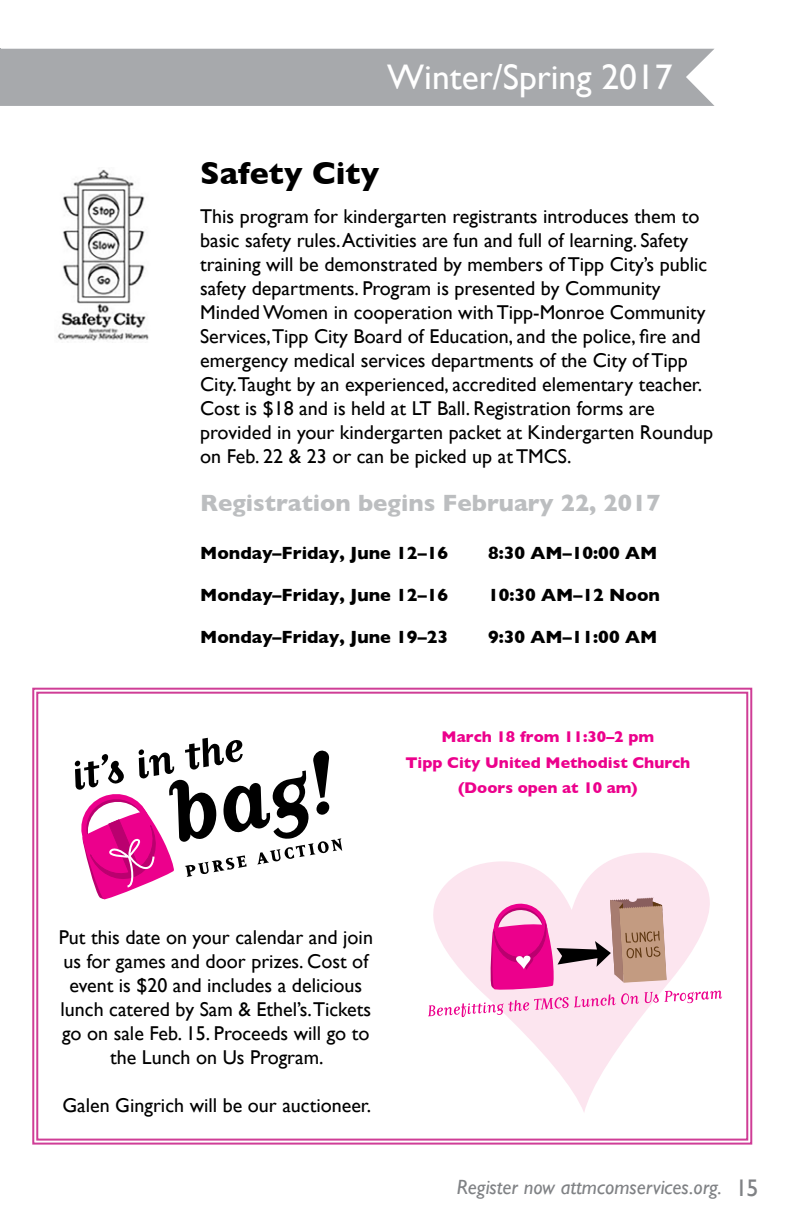
<style>
.page{position:relative;width:792px;height:1224px;background:#fff}
.page>*{position:absolute;margin:0;border:0;box-sizing:border-box;transform-origin:0 0}
.t1{font:35.6px "Gill Sans";color:#fff}
.t2{font:700 32px "Gill Sans";color:#000}
.t3{font:700 24px "Gill Sans";color:#bcbec0}
.t4{font:italic 20.6px "Gill Sans";color:#808285}
.t5{font:20px/24px "Gill Sans";color:#000}
.t6{font:700 18px "Gill Sans";color:#000}
.t7{font:700 15.8px/25.6px "Gill Sans";color:#ec008c;text-align:center}
.s1{font-style:normal;font-size:24px}
</style>
<div class="page">
<svg style="left:32px;top:687px;width:721px;height:458px"></svg>
<div style="left:36px;top:692px;width:712px;height:449px;border:2px solid #cf3d96"></div>
<div style="left:0;top:49px;width:715px;height:57px;background:#a7a9ac"></div>
<img style="left:57px;top:169px;width:92px;height:173px">
<svg style="left:75px;top:738px;width:271px;height:175px"></svg>
<svg style="left:432px;top:852px;width:278px;height:261px"></svg>
<svg style="left:416px;top:897px;width:306px;height:120px"></svg>
<h1 class="t1" style="left:387px;top:56px;width:287px">Winter/Spring 2017</h1>
<h2 class="t2" style="left:200px;top:148px;width:181px">Safety City</h2>
<p class="t5" style="left:200px;top:204px;width:515px">This program for kindergarten registrants introduces them to basic safety rules. Activities are fun and full of learning. Safety training will be demonstrated by members of Tipp City’s public safety departments. Program is presented by Community Minded Women in cooperation with Tipp-Monroe Community Services,Tipp City Board of Education, and the police, fire and emergency medical services departments of the City of Tipp City.Taught by an experienced, accredited elementary teacher.<br>Cost is $18 and is held at LT Ball. Registration forms are provided in your kindergarten packet at Kindergarten Roundup on Feb. 22 &amp; 23 or can be picked up at TMCS.</p>
<p class="t3" style="left:200px;top:484px;width:462px">Registration begins February 22, 2017</p>
<p class="t6" style="left:200px;top:539px;width:249px">Monday–Friday, June 12–16</p>
<p class="t6" style="left:488px;top:539px;width:171px">8:30 AM–10:00 AM</p>
<p class="t6" style="left:200px;top:581px;width:249px">Monday–Friday, June 12–16</p>
<p class="t6" style="left:488px;top:581px;width:173px">10:30 AM–12 Noon</p>
<p class="t6" style="left:200px;top:623px;width:249px">Monday–Friday, June 19–23</p>
<p class="t6" style="left:488px;top:623px;width:171px">9:30 AM–11:00 AM</p>
<p class="t7" style="left:405px;top:724px;width:287px">March 18 from 11:30–2 pm<br>Tipp City United Methodist Church (Doors open at 10 am)</p>
<p class="t5" style="left:59px;top:925px;width:316px;text-align:center">Put this date on your calendar and join us for games and door prizes. Cost of event is $20 and includes a delicious lunch catered by Sam &amp; Ethel’s.Tickets go on sale Feb. 15. Proceeds will go to the Lunch on Us Program.</p>
<p class="t5" style="left:62px;top:1093px;width:310px">Galen Gingrich will be our auctioneer.</p>
<p class="t4" style="left:457px;top:1176px;width:303px">Register now attmcomservices.org. <span class="s1">15</span></p>
</div>
